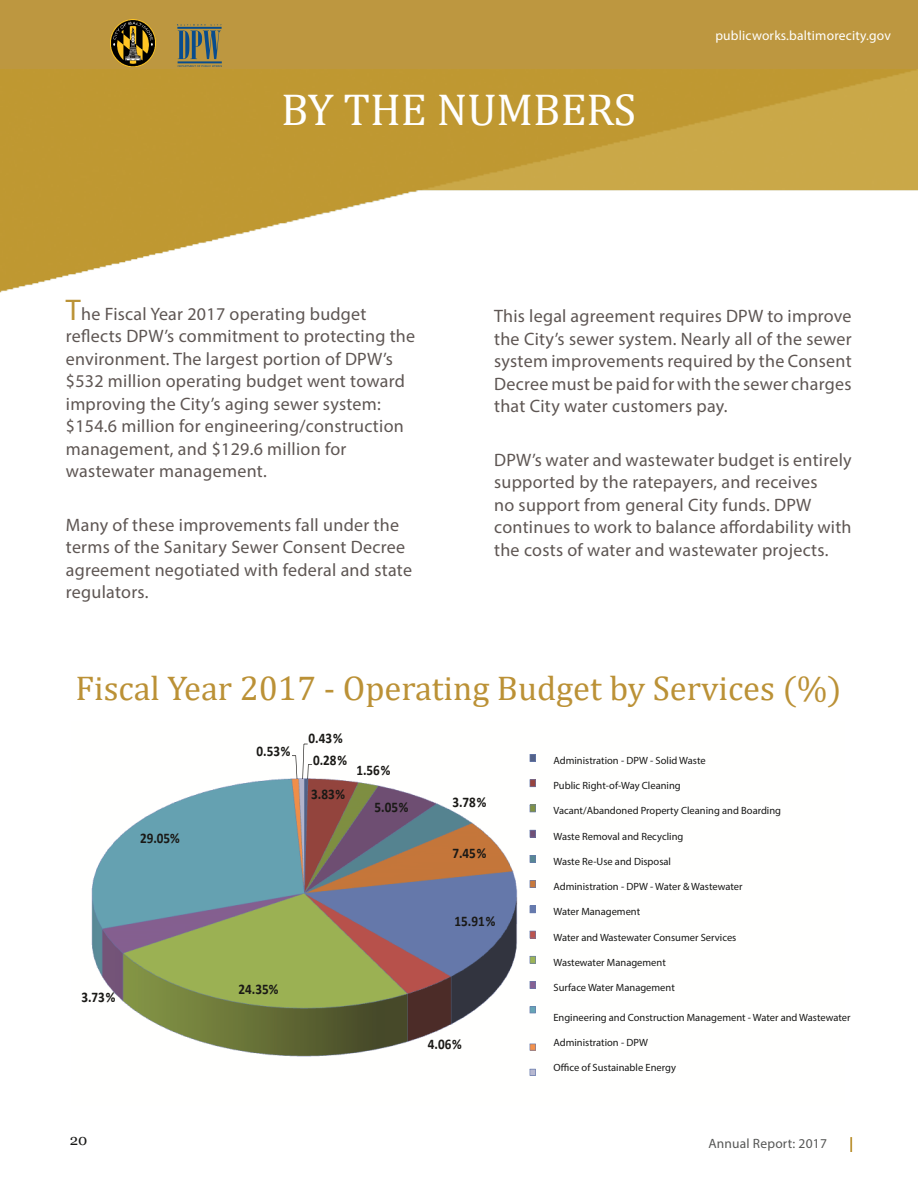
<style>
.page{position:relative;width:918px;height:1188px;background:#fff}
.page>*{position:absolute;margin:0;border:0;box-sizing:border-box;transform-origin:0 0}
.t1{font:45px "Cambria Math";color:#fffffe}
.t2{font:34.5px "Cambria Math";color:#bb9136}
.t3{font:18px/22.5px "Myriad Pro";letter-spacing:.015em;color:#5e5653}
.t4{font:15px "Georgia";color:#181817}
.t5{font:700 14.7px "Calibri";color:#1a1916;scale:.9 1}
.t6{font:13.5px "Myriad Pro";letter-spacing:.015em;color:#fffffe}
.t7{font:13.5px "Myriad Pro";letter-spacing:.015em;color:#565756}
.t8{font:10.5px "Myriad Pro";color:#181817}
.s1{font-size:30px;color:#bb9336}
</style>
<div class="page">
<div style="left:0;top:0;width:918px;height:79px;background:#bd9740"></div>
<svg style="left:850px;top:1137px;width:2px;height:15px"></svg>
<img style="left:111px;top:20px;width:44px;height:46px">
<img style="left:177px;top:24px;width:45px;height:42px">
<img style="left:0;top:70px;width:918px;height:223px">
<img style="left:91px;top:764px;width:445px;height:312px">
<svg style="left:292px;top:744px;width:20px;height:35px"></svg>
<svg style="left:530px;top:754px;width:6px;height:8px"></svg>
<svg style="left:530px;top:779px;width:6px;height:8px"></svg>
<svg style="left:530px;top:805px;width:6px;height:7px"></svg>
<svg style="left:530px;top:830px;width:6px;height:8px"></svg>
<svg style="left:530px;top:855px;width:6px;height:8px"></svg>
<svg style="left:530px;top:880px;width:6px;height:8px"></svg>
<svg style="left:530px;top:905px;width:6px;height:8px"></svg>
<svg style="left:530px;top:931px;width:6px;height:7px"></svg>
<svg style="left:530px;top:956px;width:6px;height:8px"></svg>
<svg style="left:530px;top:981px;width:6px;height:8px"></svg>
<svg style="left:530px;top:1006px;width:6px;height:7px"></svg>
<svg style="left:530px;top:1044px;width:6px;height:7px"></svg>
<svg style="left:530px;top:1069px;width:6px;height:7px"></svg>
<h1 class="t1" style="left:281px;top:83px;width:357px">BY THE NUMBERS</h1>
<p class="t6" style="left:715px;top:27px;width:177px">publicworks.baltimorecity.gov</p>
<p class="t3" style="left:66px;top:302px;width:351px"><span class="s1">T</span>he Fiscal Year 2017 operating budget reflects DPW’s commitment to protecting the environment. The largest portion of DPW’s $532 million operating budget went toward improving the City’s aging sewer system: $154.6 million for engineering/construction management, and $129.6 million for wastewater management.</p>
<p class="t3" style="left:66px;top:513px;width:348px">Many of these improvements fall under the terms of the Sanitary Sewer Consent Decree agreement negotiated with federal and state regulators.</p>
<p class="t3" style="left:494px;top:305px;width:359px;text-align:justify">This legal agreement requires DPW to improve the City’s sewer system. Nearly all of the sewer system improvements required by the Consent Decree must be paid for with the sewer charges that City water customers pay.</p>
<p class="t3" style="left:494px;top:448px;width:359px">DPW’s water and wastewater budget is entirely supported by the ratepayers, and receives<br>no support from general City funds. DPW continues to work to balance affordability with the costs of water and wastewater projects.</p>
<h2 class="t2" style="left:76px;top:668px;width:768px">Fiscal Year 2017 - Operating Budget by Services (%)</h2>
<p class="t5" style="left:140px;top:828px;width:46px">29.05%</p>
<p class="t5" style="left:81px;top:987px;width:39px">3.73%</p>
<p class="t5" style="left:257px;top:741px;width:39px">0.53%</p>
<p class="t5" style="left:309px;top:728px;width:39px">0.43%</p>
<p class="t5" style="left:313px;top:750px;width:39px">0.28%</p>
<p class="t5" style="left:311px;top:783px;width:39px">3.83%</p>
<p class="t5" style="left:356px;top:760px;width:39px">1.56%</p>
<p class="t5" style="left:375px;top:797px;width:39px">5.05%</p>
<p class="t5" style="left:452px;top:792px;width:39px">3.78%</p>
<p class="t5" style="left:452px;top:842px;width:39px">7.45%</p>
<p class="t5" style="left:239px;top:979px;width:46px">24.35%</p>
<p class="t5" style="left:455px;top:911px;width:47px">15.91%</p>
<p class="t5" style="left:428px;top:1034px;width:39px">4.06%</p>
<p class="t8" style="left:554px;top:754px;width:154px">Administration - DPW - Solid Waste</p>
<p class="t8" style="left:554px;top:779px;width:129px">Public Right-of-Way Cleaning</p>
<p class="t8" style="left:554px;top:804px;width:229px">Vacant/Abandoned Property Cleaning and Boarding</p>
<p class="t8" style="left:554px;top:830px;width:131px">Waste Removal and Recycling</p>
<p class="t8" style="left:554px;top:855px;width:119px">Waste Re-Use and Disposal</p>
<p class="t8" style="left:554px;top:880px;width:191px">Administration - DPW - Water &amp; Wastewater</p>
<p class="t8" style="left:554px;top:905px;width:88px">Water Management</p>
<p class="t8" style="left:554px;top:931px;width:184px">Water and Wastewater Consumer Services</p>
<p class="t8" style="left:554px;top:956px;width:114px">Wastewater Management</p>
<p class="t8" style="left:554px;top:981px;width:123px">Surface Water Management</p>
<p class="t8" style="left:554px;top:1011px;width:299px">Engineering and Construction Management - Water and Wastewater</p>
<p class="t8" style="left:554px;top:1036px;width:96px">Administration - DPW</p>
<p class="t8" style="left:554px;top:1061px;width:124px">Office of Sustainable Energy</p>
<p class="t4" style="left:70px;top:1131px;width:19px">20</p>
<p class="t7" style="left:708px;top:1136px;width:120px">Annual Report: 2017</p>
</div>
